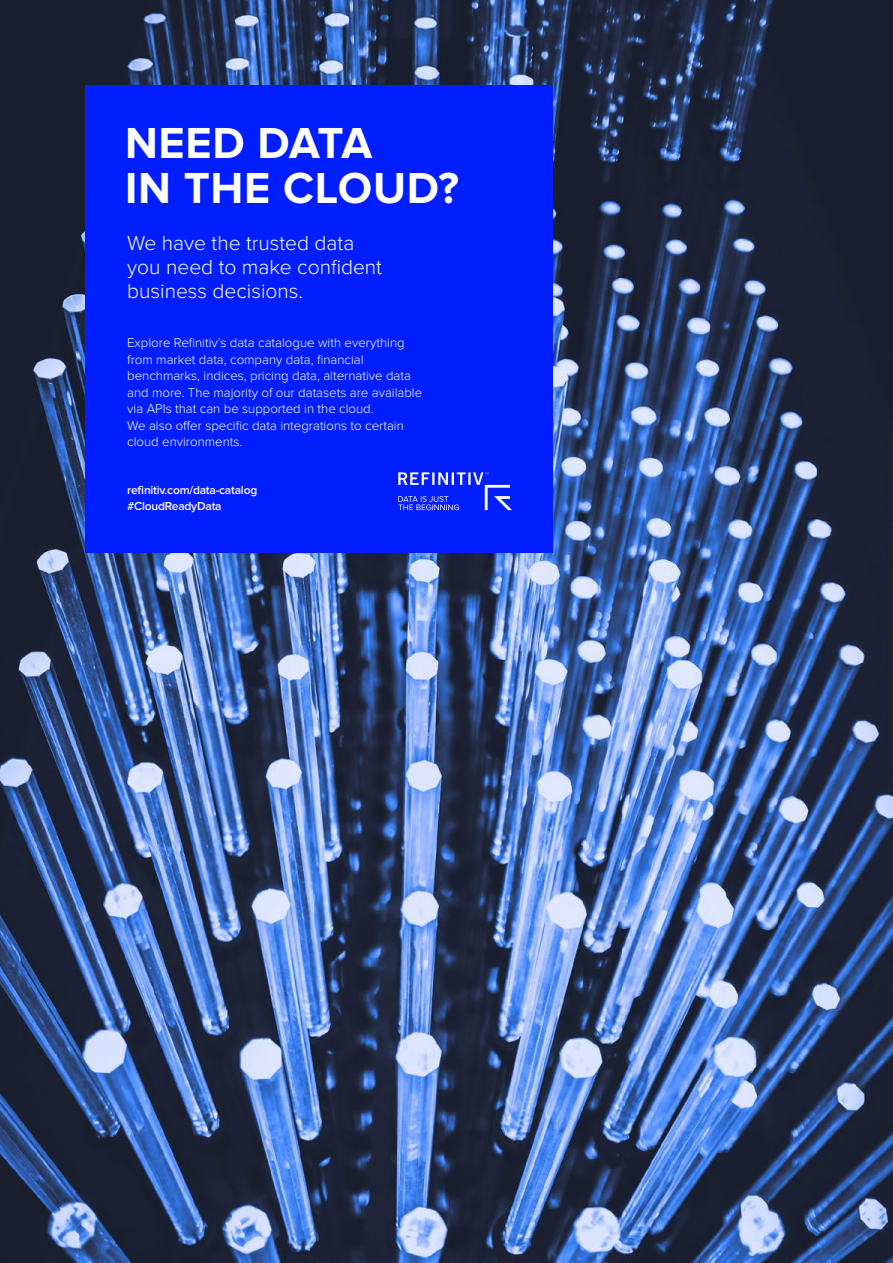
<style>
.page{position:relative;width:893px;height:1263px;background:#fff}
.page>*{position:absolute;margin:0;border:0;box-sizing:border-box;transform-origin:0 0}
.t1{font:700 45px/45px "Proxima Nova";letter-spacing:.015em;color:#fff}
.t2{font:300 21px/24px "Proxima Nova";color:#fff}
.t3{font:300 13.2px/16.5px "Proxima Nova";color:#fff}
.t4{font:600 12px "Proxima Nova";letter-spacing:-.02em;color:#fff}
</style>
<div class="page">
<img style="left:0;top:0;width:893px;height:1263px">
<div style="left:85px;top:85px;width:467px;height:468px;background:#001eff"></div>
<svg style="left:398px;top:472px;width:114px;height:38px"></svg>
<h1 class="t1" style="left:125px;top:121px;width:336px">NEED DATA<br>IN THE CLOUD?</h1>
<h2 class="t2" style="left:127px;top:232px;width:256px">We have the trusted data you need to make confident business decisions.</h2>
<p class="t3" style="left:127px;top:335px;width:297px">Explore Refinitiv’s data catalogue with everything from market data, company data, financial benchmarks, indices, pricing data, alternative data and more. The majority of our datasets are available via APIs that can be supported in the cloud.<br>We also offer specific data integrations to certain cloud environments.</p>
<p class="t4" style="left:127px;top:483px;width:132px">refinitiv.com/data-catalog</p>
<p class="t4" style="left:127px;top:499px;width:96px">#CloudReadyData</p>
</div>
